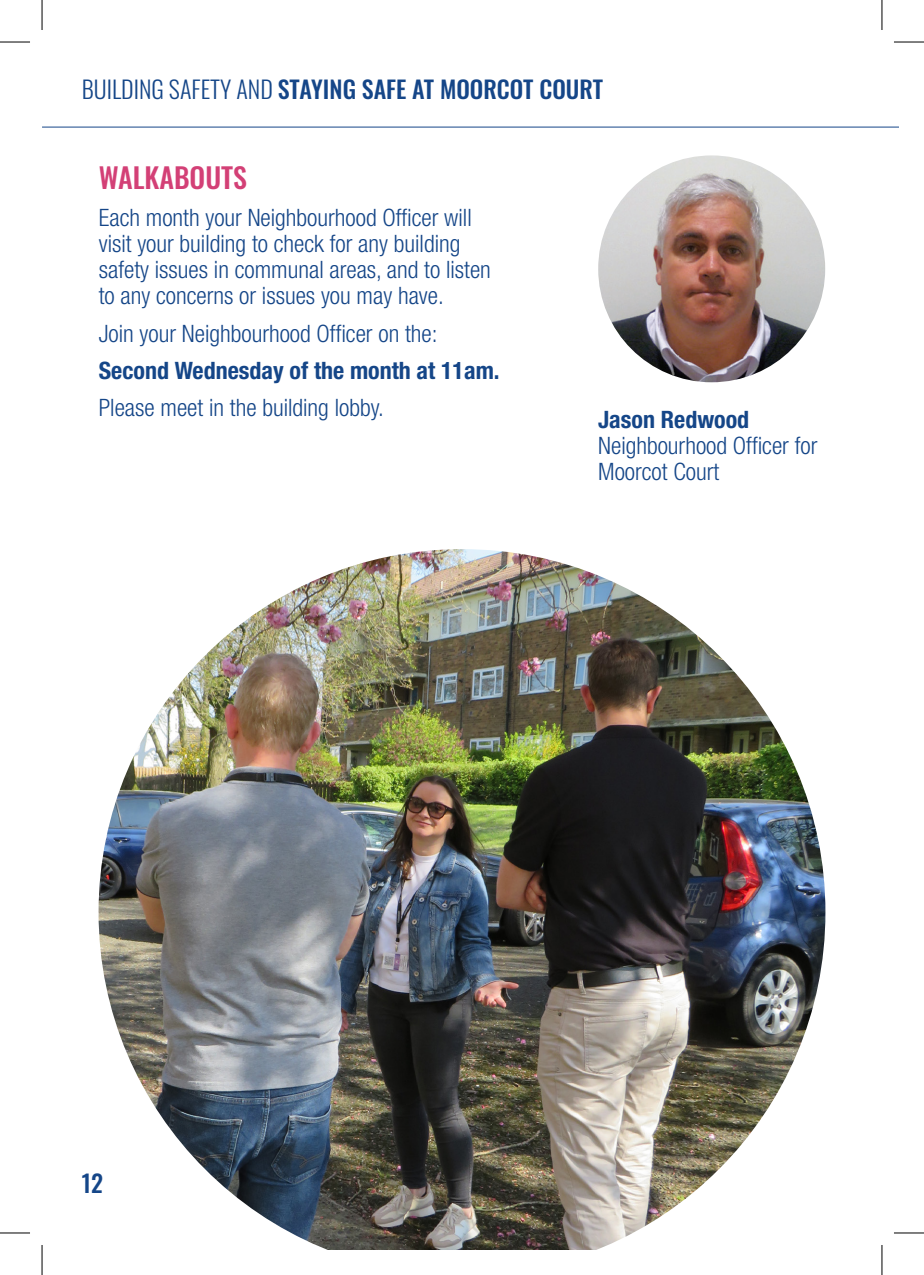
<style>
.page{position:relative;width:924px;height:1275px;background:#fff}
.page>*{position:absolute;margin:0;border:0;box-sizing:border-box;transform-origin:0 0}
.t1{font:500 28px "Oswald";color:#d34076}
.t2{font:300 condensed 24px/26px "Helvetica Neue LT Std";color:#154688}
.t3{font:500 24px "Oswald";color:#154688}
.t4{font:700 condensed 24px "Helvetica Neue LT Std";color:#154688}
.s1{font-weight:300}
</style>
<div class="page">
<img style="left:598px;top:155px;width:226px;height:227px;border-radius:113px">
<hr style="left:42px;top:127px;width:856px;height:1px;background:#154688">
<img style="left:98px;top:549px;width:728px;height:701px">
<hr style="left:0;top:42px;width:30px;height:1px;background:#000">
<hr style="left:893px;top:42px;width:30px;height:1px;background:#000">
<hr style="left:0;top:1232px;width:30px;height:1px;background:#000">
<hr style="left:893px;top:1232px;width:30px;height:1px;background:#000">
<hr style="left:42px;top:0;width:1px;height:30px;background:#000">
<hr style="left:42px;top:1245px;width:1px;height:30px;background:#000">
<hr style="left:881px;top:0;width:1px;height:30px;background:#000">
<hr style="left:881px;top:1245px;width:1px;height:30px;background:#000">
<p class="t3" style="left:82px;top:77px;width:522px"><span class="s1">BUILDING SAFETY AND</span> STAYING SAFE AT MOORCOT COURT</p>
<p class="t1" style="left:99px;top:163px;width:150px">WALKABOUTS</p>
<p class="t2" style="left:99px;top:204px;width:393px">Each month your Neighbourhood Officer will visit your building to check for any building safety issues in communal areas, and to listen to any concerns or issues you may have.</p>
<p class="t2" style="left:99px;top:320px;width:340px">Join your Neighbourhood Officer on the:</p>
<p class="t4" style="left:99px;top:356px;width:402px">Second Wednesday of the month at 11am.</p>
<p class="t2" style="left:99px;top:394px;width:286px">Please meet in the building lobby.</p>
<p class="t4" style="left:598px;top:405px;width:152px">Jason Redwood</p>
<p class="t2" style="left:598px;top:432px;width:221px">Neighbourhood Officer for<br>Moorcot Court</p>
<p class="t3" style="left:82px;top:1171px;width:23px">12</p>
</div>
